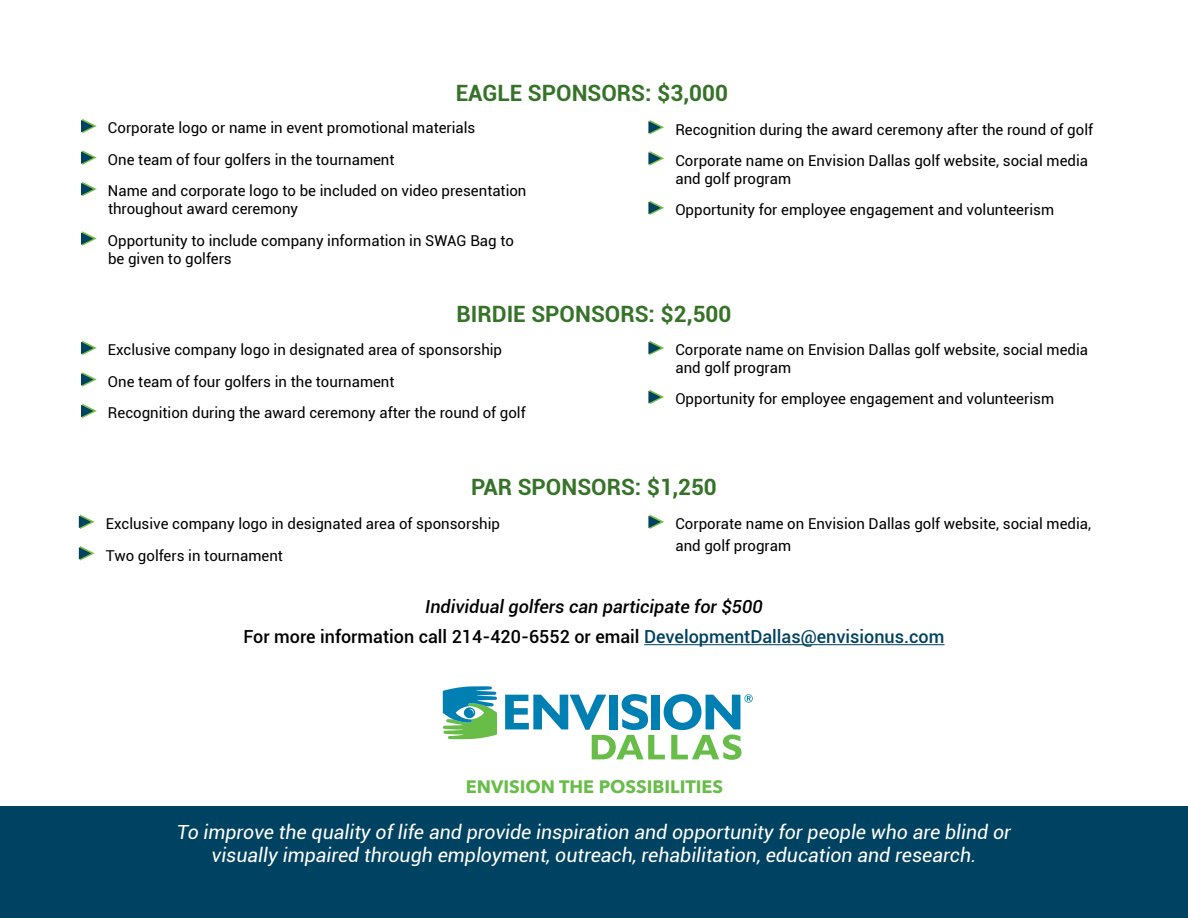
<style>
.page{position:relative;width:1188px;height:918px;background:#fff}
.page>*{position:absolute;margin:0;border:0;box-sizing:border-box;transform-origin:0 0}
.Green_Sponsor_title{font:700 22.5px "Roboto";color:#367329}
.mission_statement{font:italic 19.5px/23.4px "Roboto";color:#fff;text-align:center}
.closing_copy{font:500 18px "Roboto";color:#000}
.closing_copy-2{font:italic 500 18px "Roboto";color:#000}
.Env_Possibilities{font:700 18px "Avenir Next";color:#68bd49}
.body_copy{font:15px/18px "Roboto";color:#000}
.s1{color:#004261}
</style>
<div class="page">
<div style="left:0;top:807px;width:1188px;height:111px;background:#004261"></div>
<svg style="left:81px;top:119px;width:16px;height:14px"></svg>
<svg style="left:81px;top:150px;width:16px;height:15px"></svg>
<svg style="left:81px;top:182px;width:16px;height:14px"></svg>
<svg style="left:81px;top:231px;width:16px;height:15px"></svg>
<svg style="left:81px;top:341px;width:16px;height:14px"></svg>
<svg style="left:81px;top:372px;width:16px;height:15px"></svg>
<svg style="left:81px;top:404px;width:16px;height:14px"></svg>
<svg style="left:79px;top:514px;width:16px;height:15px"></svg>
<svg style="left:79px;top:546px;width:16px;height:15px"></svg>
<hr style="left:644px;top:644px;width:301px;height:1px;background:#004261">
<svg style="left:443px;top:686px;width:54px;height:53px"></svg>
<svg style="left:505px;top:694px;width:248px;height:66px"></svg>
<svg style="left:648px;top:120px;width:16px;height:15px"></svg>
<svg style="left:648px;top:151px;width:16px;height:15px"></svg>
<svg style="left:648px;top:201px;width:16px;height:14px"></svg>
<svg style="left:648px;top:341px;width:16px;height:14px"></svg>
<svg style="left:648px;top:390px;width:16px;height:14px"></svg>
<svg style="left:648px;top:514px;width:16px;height:15px"></svg>
<p class="Green_Sponsor_title" style="left:456px;top:77px;width:274px">EAGLE SPONSORS: $3,000</p>
<p class="body_copy" style="left:108px;top:118px;width:369px">Corporate logo or name in event promotional materials</p>
<p class="body_copy" style="left:108px;top:150px;width:288px">One team of four golfers in the tournament</p>
<p class="body_copy" style="left:108px;top:181px;width:420px">Name and corporate logo to be included on video presentation throughout award ceremony</p>
<p class="body_copy" style="left:108px;top:231px;width:408px">Opportunity to include company information in SWAG Bag to be given to golfers</p>
<p class="Green_Sponsor_title" style="left:457px;top:298px;width:276px">BIRDIE SPONSORS: $2,500</p>
<p class="body_copy" style="left:108px;top:340px;width:396px">Exclusive company logo in designated area of sponsorship</p>
<p class="body_copy" style="left:108px;top:372px;width:288px">One team of four golfers in the tournament</p>
<p class="body_copy" style="left:108px;top:403px;width:419px">Recognition during the award ceremony after the round of golf</p>
<p class="body_copy" style="left:675px;top:120px;width:419px">Recognition during the award ceremony after the round of golf</p>
<p class="body_copy" style="left:675px;top:151px;width:414px">Corporate name on Envision Dallas golf website, social media and golf program</p>
<p class="body_copy" style="left:675px;top:200px;width:380px">Opportunity for employee engagement and volunteerism</p>
<p class="body_copy" style="left:675px;top:340px;width:414px">Corporate name on Envision Dallas golf website, social media and golf program</p>
<p class="body_copy" style="left:675px;top:389px;width:380px">Opportunity for employee engagement and volunteerism</p>
<p class="Green_Sponsor_title" style="left:471px;top:472px;width:247px">PAR SPONSORS: $1,250</p>
<p class="body_copy" style="left:106px;top:514px;width:396px">Exclusive company logo in designated area of sponsorship</p>
<p class="body_copy" style="left:106px;top:546px;width:179px">Two golfers in tournament</p>
<p class="body_copy" style="left:675px;top:512px;width:417px;line-height:21.6px">Corporate name on Envision Dallas golf website, social media, and golf program</p>
<p class="closing_copy-2" style="left:425px;top:594px;width:339px">Individual golfers can participate for $500</p>
<p class="closing_copy" style="left:243px;top:624px;width:702px">For more information call 214-420-6552 or email <span class="s1">DevelopmentDallas@envisionus.com</span></p>
<p class="Env_Possibilities" style="left:466px;top:771px;width:259px">ENVISION THE POSSIBILITIES</p>
<p class="mission_statement" style="left:177px;top:819px;width:836px">To improve the quality of life and provide inspiration and opportunity for people who are blind or visually impaired through employment, outreach, rehabilitation, education and research.</p>
</div>
